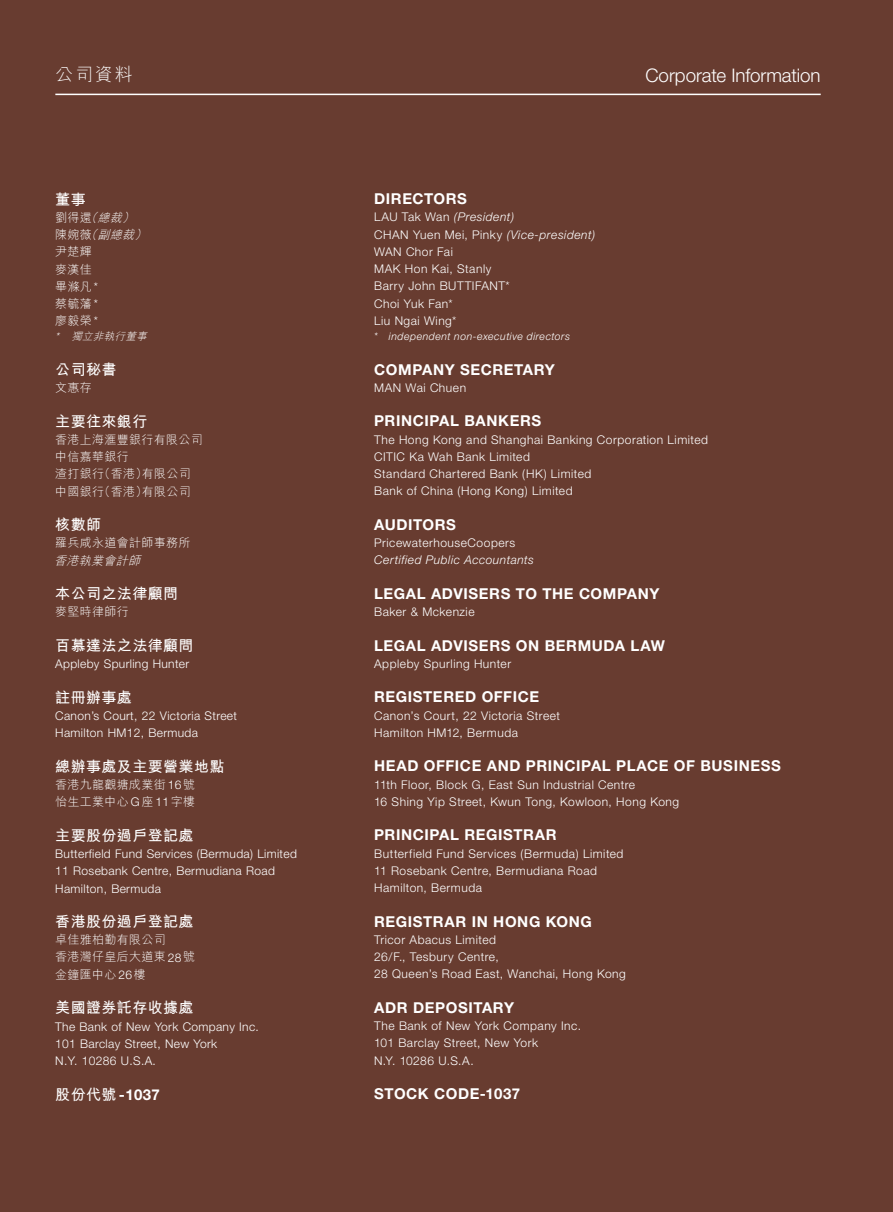
<style>
.page{position:relative;width:893px;height:1212px;background:#683c30}
.page>*{position:absolute;margin:0;border:0;box-sizing:border-box;transform-origin:0 0}
.t1{font:300 18.75px "Helvetica Neue";letter-spacing:-.005em;color:#fff}
.t2{font:18px "M Hei HK Light E Ten B5 H";color:#fff}
.t3{font:700 15px "Helvetica Neue";letter-spacing:.04em;color:#fff}
.t4{font:15px "M Hei HK Bold E Ten B5 H";letter-spacing:.03em;color:#fff}
.t5{font:300 12px/17.2px "Helvetica Neue";letter-spacing:.04em;color:#fff}
.t6{font:12px/17.2px "M Hei HK Light E Ten B5 H";letter-spacing:.03em;color:#fff}
.t7{font:italic 300 12px "Helvetica Neue";letter-spacing:.04em;color:#fff}
.t8{font:italic 12px "M Hei HK Light E Ten B5 H";color:#fff}
.t9{font:italic 300 10.5px "Helvetica Neue";letter-spacing:.045em;color:#fff}
.t10{font:italic 10.5px "M Hei HK Light E Ten B5 H";color:#fff}
.s1{font-style:italic}
.s2{font-family:"Helvetica Neue";font-weight:300}
.s3{font-family:"M Hei HK Bold E Ten B5 H";font-weight:400}
</style>
<div class="page">
<hr style="left:55px;top:94px;width:766px;height:1px;background:#fff">
<h2 class="t2" style="left:55px;top:67px;width:79px">公司資料</h2>
<h1 class="t1" style="left:645px;top:69px;width:177px">Corporate Information</h1>
<p class="t4" style="left:55px;top:193px;width:32px">董事</p>
<p class="t6" style="left:55px;top:210px;width:96px">劉得還<span class="s1">（總裁）</span>陳婉薇<span class="s1">（副總裁）</span>尹楚輝<br>麥漢佳<br>畢滌凡<span class="s2">*<br></span>蔡毓藩<span class="s2">*<br></span>廖毅榮<span class="s2">*</span></p>
<p class="t10" style="left:55px;top:332px;width:96px"><span class="s2">*</span> 獨立非執行董事</p>
<p class="t4" style="left:55px;top:364px;width:63px">公司秘書</p>
<p class="t6" style="left:55px;top:381px;width:38px">文惠存</p>
<p class="t4" style="left:55px;top:415px;width:94px">主要往來銀行</p>
<p class="t6" style="left:55px;top:432px;width:149px">香港上海滙豐銀行有限公司中信嘉華銀行<br>渣打銀行（香港）有限公司中國銀行（香港）有限公司</p>
<p class="t4" style="left:55px;top:519px;width:47px">核數師</p>
<p class="t6" style="left:55px;top:536px;width:137px">羅兵咸永道會計師事務所</p>
<p class="t8" style="left:54px;top:556px;width:91px">香港執業會計師</p>
<p class="t4" style="left:55px;top:588px;width:124px">本公司之法律顧問</p>
<p class="t6" style="left:55px;top:605px;width:75px">麥堅時律師行</p>
<p class="t4" style="left:55px;top:640px;width:140px">百慕達法之法律顧問</p>
<p class="t5" style="left:55px;top:656px;width:136px">Appleby Spurling Hunter</p>
<p class="t4" style="left:55px;top:691px;width:78px">註冊辦事處</p>
<p class="t5" style="left:55px;top:708px;width:183px">Canon’s Court, 22 Victoria Street<br>Hamilton HM12, Bermuda</p>
<p class="t4" style="left:55px;top:760px;width:171px">總辦事處及主要營業地點</p>
<p class="t6" style="left:55px;top:777px;width:142px">香港九龍觀塘成業街<span class="s2">16</span>號怡生工業中心<span class="s2">G</span>座<span class="s2">11</span>字樓</p>
<p class="t4" style="left:55px;top:829px;width:140px">主要股份過戶登記處</p>
<p class="t5" style="left:55px;top:846px;width:243px">Butterfield Fund Services (Bermuda) Limited<br>11 Rosebank Centre, Bermudiana Road<br>Hamilton, Bermuda</p>
<p class="t4" style="left:55px;top:916px;width:140px">香港股份過戶登記處</p>
<p class="t6" style="left:55px;top:933px;width:142px">卓佳雅柏勤有限公司<br>香港灣仔皇后大道東<span class="s2">28</span>號金鐘匯中心<span class="s2">26</span>樓</p>
<p class="t4" style="left:55px;top:1002px;width:140px">美國證券託存收據處</p>
<p class="t5" style="left:55px;top:1019px;width:205px">The Bank of New York Company Inc.<br>101 Barclay Street, New York<br>N.Y. 10286 U.S.A.</p>
<p class="t3" style="left:55px;top:1089px;width:106px"><span class="s3">股份代號</span>-1037</p>
<p class="t3" style="left:374px;top:193px;width:94px">DIRECTORS</p>
<p class="t5" style="left:374px;top:210px;width:223px">LAU Tak Wan <span class="s1">(President)<br></span>CHAN Yuen Mei, Pinky <span class="s1">(Vice-president)<br></span>WAN Chor Fai<br>MAK Hon Kai, Stanly<br>Barry John BUTTIFANT*<br>Choi Yuk Fan*<br>Liu Ngai Wing*</p>
<p class="t9" style="left:374px;top:332px;width:198px">* independent non-executive directors</p>
<p class="t3" style="left:374px;top:364px;width:182px">COMPANY SECRETARY</p>
<p class="t5" style="left:374px;top:380px;width:93px">MAN Wai Chuen</p>
<p class="t3" style="left:374px;top:415px;width:168px">PRINCIPAL BANKERS</p>
<p class="t5" style="left:374px;top:432px;width:335px">The Hong Kong and Shanghai Banking Corporation Limited CITIC Ka Wah Bank Limited<br>Standard Chartered Bank (HK) Limited<br>Bank of China (Hong Kong) Limited</p>
<p class="t3" style="left:374px;top:519px;width:83px">AUDITORS</p>
<p class="t5" style="left:374px;top:535px;width:143px">PricewaterhouseCoopers</p>
<p class="t7" style="left:374px;top:556px;width:161px">Certified Public Accountants</p>
<p class="t3" style="left:374px;top:588px;width:287px">LEGAL ADVISERS TO THE COMPANY</p>
<p class="t5" style="left:374px;top:604px;width:102px">Baker &amp; Mckenzie</p>
<p class="t3" style="left:374px;top:640px;width:292px">LEGAL ADVISERS ON BERMUDA LAW</p>
<p class="t5" style="left:374px;top:656px;width:138px">Appleby Spurling Hunter</p>
<p class="t3" style="left:374px;top:691px;width:166px">REGISTERED OFFICE</p>
<p class="t5" style="left:374px;top:708px;width:187px">Canon’s Court, 22 Victoria Street<br>Hamilton HM12, Bermuda</p>
<p class="t3" style="left:374px;top:760px;width:408px">HEAD OFFICE AND PRINCIPAL PLACE OF BUSINESS</p>
<p class="t5" style="left:374px;top:777px;width:306px">11th Floor, Block G, East Sun Industrial Centre<br>16 Shing Yip Street, Kwun Tong, Kowloon, Hong Kong</p>
<p class="t3" style="left:374px;top:829px;width:184px">PRINCIPAL REGISTRAR</p>
<p class="t5" style="left:374px;top:846px;width:251px">Butterfield Fund Services (Bermuda) Limited<br>11 Rosebank Centre, Bermudiana Road<br>Hamilton, Bermuda</p>
<p class="t3" style="left:374px;top:916px;width:219px">REGISTRAR IN HONG KONG</p>
<p class="t5" style="left:374px;top:932px;width:253px">Tricor Abacus Limited<br>26/F., Tesbury Centre,<br>28 Queen’s Road East, Wanchai, Hong Kong</p>
<p class="t3" style="left:374px;top:1002px;width:141px">ADR DEPOSITARY</p>
<p class="t5" style="left:374px;top:1018px;width:208px">The Bank of New York Company Inc.<br>101 Barclay Street, New York<br>N.Y. 10286 U.S.A.</p>
<p class="t3" style="left:374px;top:1088px;width:148px">STOCK CODE-1037</p>
</div>
